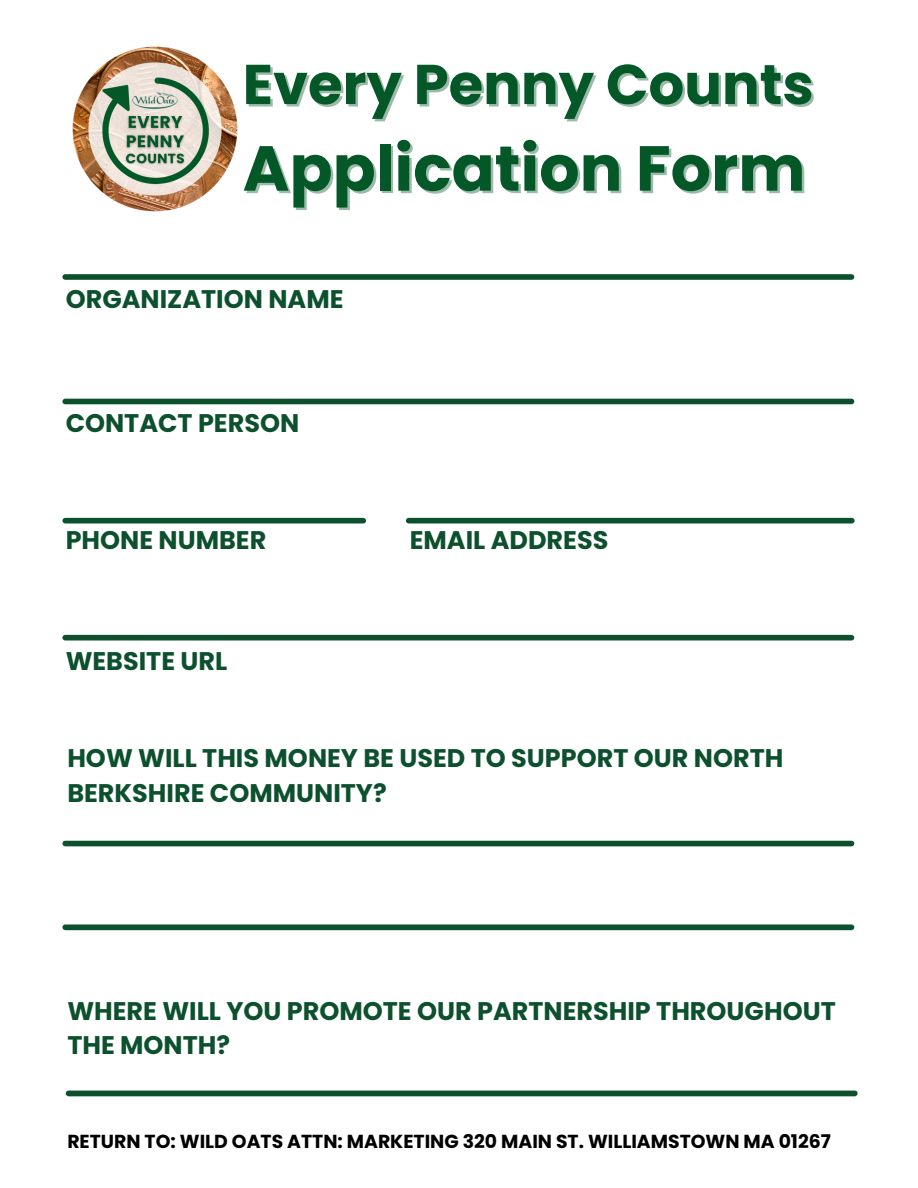
<style>
.page{position:relative;width:918px;height:1188px;background:#fff}
.page>*{position:absolute;margin:0;border:0;box-sizing:border-box;transform-origin:0 0}
.t1{font:700 63.45px "Poppins";color:#045727}
.t2{font:700 55.95px "Poppins";color:#045727}
.t3{font:700 25.5px/34.8px "Poppins";color:#0c502d}
.t4{font:700 18.9px "Poppins";color:#000}
</style>
<div class="page">
<div style="left:65px;top:518px;width:298px;height:5px;background:#0c502d"></div>
<div style="left:65px;top:274px;width:787px;height:6px;background:#0c502d"></div>
<div style="left:65px;top:399px;width:787px;height:5px;background:#0c502d"></div>
<div style="left:65px;top:635px;width:787px;height:6px;background:#0c502d"></div>
<div style="left:65px;top:841px;width:787px;height:5px;background:#0c502d"></div>
<div style="left:65px;top:924px;width:787px;height:6px;background:#0c502d"></div>
<div style="left:68px;top:1091px;width:787px;height:5px;background:#0c502d"></div>
<div style="left:409px;top:518px;width:443px;height:5px;background:#0c502d"></div>
<img style="left:72px;top:46px;width:166px;height:166px">
<h2 class="t2" style="left:243px;top:45px;width:572px">Every Penny Counts</h2>
<h1 class="t1" style="left:243px;top:124px;width:564px">Application Form</h1>
<p class="t3" style="left:66px;top:281px;width:279px">ORGANIZATION NAME</p>
<p class="t3" style="left:66px;top:406px;width:235px">CONTACT PERSON</p>
<p class="t3" style="left:66px;top:523px;width:202px">PHONE NUMBER</p>
<p class="t3" style="left:66px;top:644px;width:163px">WEBSITE URL</p>
<p class="t3" style="left:410px;top:523px;width:200px">EMAIL ADDRESS</p>
<p class="t3" style="left:67px;top:741px;width:718px">HOW WILL THIS MONEY BE USED TO SUPPORT OUR NORTH<br>BERKSHIRE COMMUNITY?</p>
<p class="t3" style="left:67px;top:993px;width:770px">WHERE WILL YOU PROMOTE OUR PARTNERSHIP THROUGHOUT<br>THE MONTH?</p>
<p class="t4" style="left:67px;top:1128px;width:765px">RETURN TO: WILD OATS ATTN: MARKETING 320 MAIN ST. WILLIAMSTOWN MA 01267</p>
</div>
